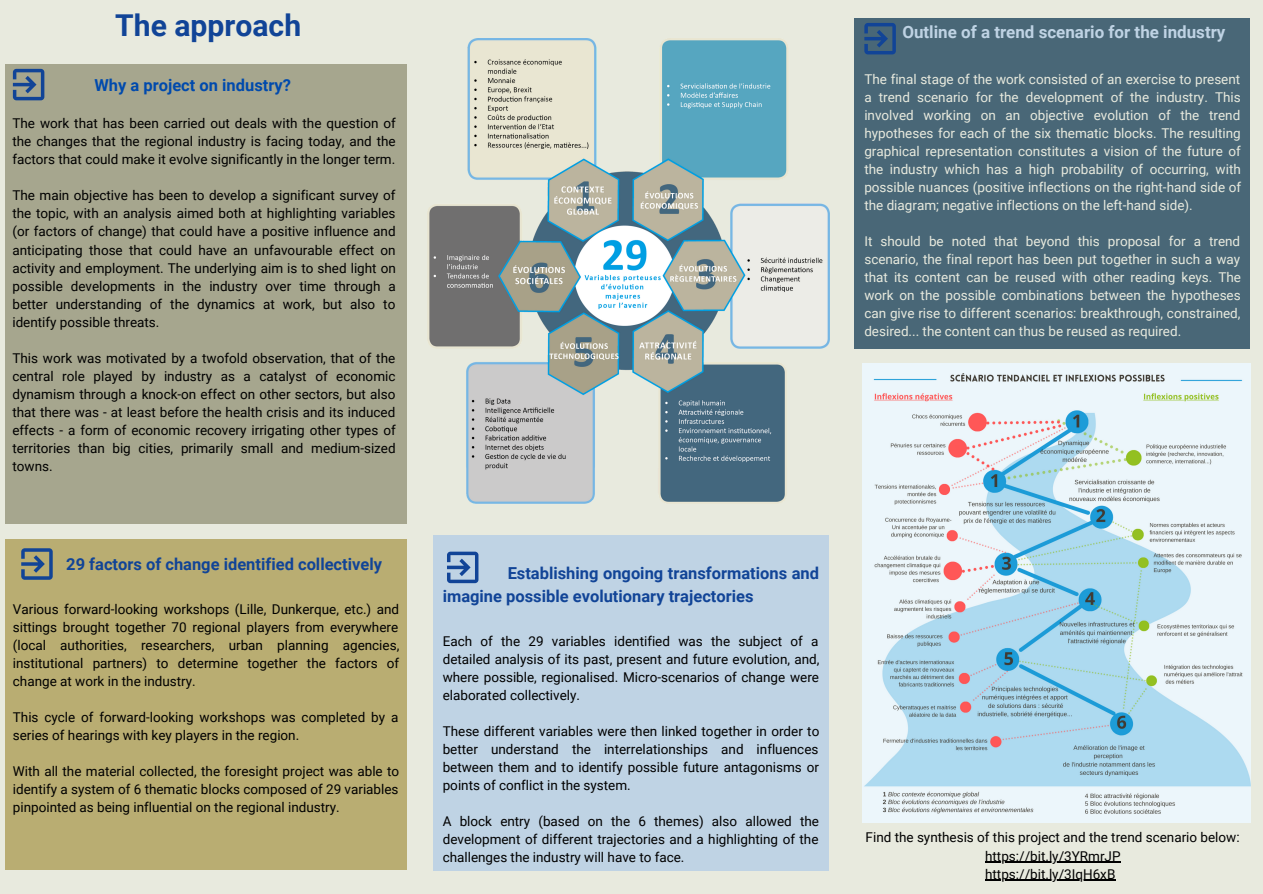
<style>
.page{position:relative;width:1263px;height:894px;background:#fff}
.page>*{position:absolute;margin:0;border:0;box-sizing:border-box;transform-origin:0 0}
.t1{font:700 30.15px "Roboto";color:#114497}
.t2{font:700 16.95px "Roboto";color:#bfd3e4}
.t3{font:700 16.5px/22.5px "Roboto";color:#114497}
.t4{font:700 16.5px "Roboto";color:#004aad}
.t5{font:13.5px/18px "Roboto";color:#000;text-align:justify}
.t6{font:13.5px/18px "Roboto";color:#e8eade;text-align:justify}
</style>
<div class="page">
<div style="left:0;top:0;width:1263px;height:893px;background:#e8eade"></div>
<div style="left:854px;top:18px;width:396px;height:331px;background:#496777"></div>
<div style="left:433px;top:535px;width:396px;height:335px;background:#bfd3e4"></div>
<svg style="left:447px;top:551px;width:31px;height:32px"></svg>
<div style="left:5px;top:65px;width:401px;height:458px;background:#a6a68e"></div>
<svg style="left:13px;top:69px;width:31px;height:31px"></svg>
<div style="left:5px;top:539px;width:401px;height:331px;background:#b9ad72"></div>
<svg style="left:21px;top:548px;width:32px;height:31px"></svg>
<img style="left:428px;top:39px;width:401px;height:464px">
<svg style="left:864px;top:23px;width:32px;height:31px"></svg>
<hr style="left:985px;top:861px;width:136px;height:1px;background:#000">
<hr style="left:985px;top:879px;width:130px;height:1px;background:#000">
<img style="left:862px;top:364px;width:388px;height:457px">
<h1 class="t1" style="left:115px;top:8px;width:187px">The approach</h1>
<p class="t4" style="left:95px;top:76px;width:198px">Why a project on industry?</p>
<p class="t5" style="left:12px;top:115px;width:385px">The work that has been carried out deals with the question of the changes that the regional industry is facing today, and the factors that could make it evolve significantly in the longer term.</p>
<p class="t5" style="left:12px;top:187px;width:385px">The main objective has been to develop a significant survey of the topic, with an analysis aimed both at highlighting variables (or factors of change) that could have a positive influence and anticipating those that could have an unfavourable effect on activity and employment. The underlying aim is to shed light on possible developments in the industry over time through a better understanding of the dynamics at work, but also to identify possible threats.</p>
<p class="t5" style="left:12px;top:349px;width:385px">This work was motivated by a twofold observation, that of the central role played by industry as a catalyst of economic dynamism through a knock-on effect on other sectors, but also that there was - at least before the health crisis and its induced effects - a form of economic recovery irrigating other types of territories than big cities, primarily small and medium-sized towns.</p>
<p class="t3" style="left:66px;top:553px;width:317px">29 factors of change identified collectively</p>
<p class="t5" style="left:13px;top:600px;width:388px">Various forward-looking workshops (Lille, Dunkerque, etc.) and sittings brought together 70 regional players from everywhere (local authorities, researchers, urban planning agencies, institutional partners) to determine together the factors of change at work in the industry.</p>
<p class="t5" style="left:13px;top:708px;width:387px">This cycle of forward-looking workshops was completed by a series of hearings with key players in the region.</p>
<p class="t5" style="left:13px;top:762px;width:388px">With all the material collected, the foresight project was able to identify a system of 6 thematic blocks composed of 29 variables pinpointed as being influential on the regional industry.</p>
<p class="t3" style="left:443px;top:562px;width:378px;text-indent:65px">Establishing ongoing transformations and imagine possible evolutionary trajectories</p>
<p class="t5" style="left:443px;top:632px;width:378px">Each of the 29 variables identified was the subject of a detailed analysis of its past, present and future evolution, and, where possible, regionalised. Micro-scenarios of change were elaborated collectively.</p>
<p class="t5" style="left:443px;top:722px;width:378px">These different variables were then linked together in order to better understand the interrelationships and influences between them and to identify possible future antagonisms or points of conflict in the system.</p>
<p class="t5" style="left:443px;top:812px;width:378px">A block entry (based on the 6 themes) also allowed the development of different trajectories and a highlighting of the challenges the industry will have to face.</p>
<p class="t2" style="left:902px;top:22px;width:325px">Outline of a trend scenario for the industry</p>
<p class="t6" style="left:864px;top:70px;width:378px">The final stage of the work consisted of an exercise to present a trend scenario for the development of the industry. This involved working on an objective evolution of the trend hypotheses for each of the six thematic blocks. The resulting graphical representation constitutes a vision of the future of the industry which has a high probability of occurring, with possible nuances (positive inflections on the right-hand side of the diagram; negative inflections on the left-hand side).</p>
<p class="t6" style="left:864px;top:232px;width:378px">It should be noted that beyond this proposal for a trend scenario, the final report has been put together in such a way that its content can be reused with other reading keys. The work on the possible combinations between the hypotheses can give rise to different scenarios: breakthrough, constrained, desired... the content can thus be reused as required.</p>
<p class="t5" style="left:866px;top:828px;width:375px;text-align:center">Find the synthesis of this project and the trend scenario below: https://bit.ly/3YRmrJP<br>https://bit.ly/3IqH6xB</p>
</div>
